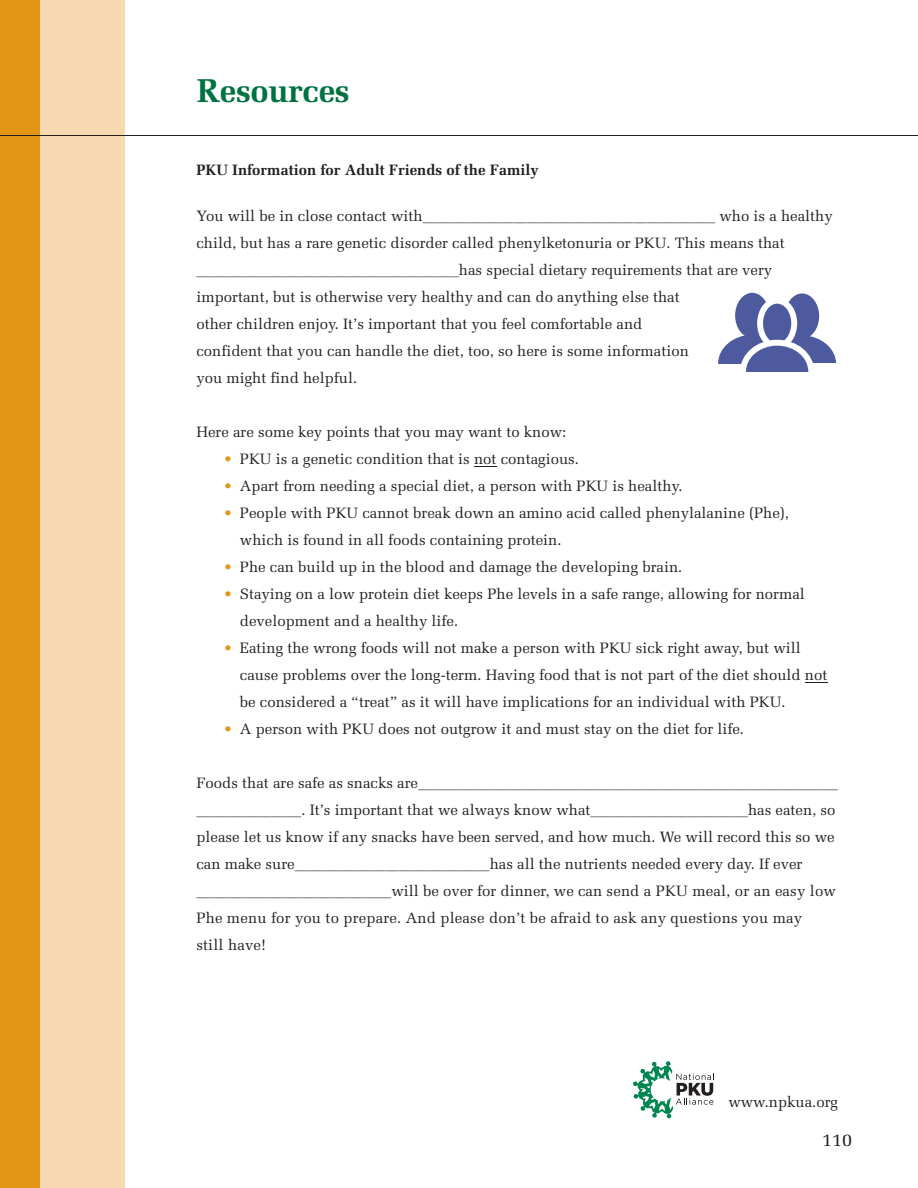
<style>
.page{position:relative;width:918px;height:1188px;background:#fff}
.page>*{position:absolute;margin:0;border:0;box-sizing:border-box;transform-origin:0 0}
.t1{font:700 33px "Melior LT Std";letter-spacing:-.01em;color:#007240}
.t2{font:18px "Melior";color:#231f20}
.t3{font:15px/27px "Melior";color:#231f20}
.t4{font:700 15px "Melior LT Std";color:#231f20}
.s1{color:#e29616}
</style>
<div class="page">
<div style="left:0;top:0;width:40px;height:1188px;background:#e29616"></div>
<div style="left:40px;top:0;width:85px;height:1188px;background:#f6d9b1"></div>
<svg style="left:474px;top:466px;width:23px;height:1px"></svg>
<svg style="left:805px;top:682px;width:22px;height:1px"></svg>
<hr style="left:0;top:135px;width:918px;height:1px;background:#231f20">
<div style="left:785px;top:293px;width:34px;height:46px;background:#4d5a9e;border-radius:50%"></div>
<div style="left:735px;top:293px;width:34px;height:45px;background:#4d5a9e;border-radius:50%"></div>
<div style="left:760px;top:301px;width:34px;height:45px;background:#4d5a9e;border-radius:50%"></div>
<div style="left:757px;top:298px;width:40px;height:51px;border:6px solid #fff;border-radius:50%"></div>
<svg style="left:718px;top:335px;width:118px;height:37px"></svg>
<div style="left:812px;top:363px;width:38px;height:19px;background:#fff"></div>
<div style="left:706px;top:364px;width:38px;height:18px;background:#fff"></div>
<svg style="left:633px;top:1061px;width:81px;height:57px"></svg>
<h1 class="t1" style="left:196px;top:71px;width:155px">Resources</h1>
<p class="t4" style="left:196px;top:161px;width:344px">PKU Information for Adult Friends of the Family</p>
<p class="t3" style="left:196px;top:202px;width:638px">You will be in close contact with_______________________________________ who is a healthy child, but has a rare genetic disorder called phenylketonuria or PKU. This means that ___________________________________has special dietary requirements that are very important, but is otherwise very healthy and can do anything else that<br>other children enjoy. It’s important that you feel comfortable and<br>confident that you can handle the diet, too, so here is some information<br>you might find helpful.</p>
<p class="t3" style="left:196px;top:418px;width:372px">Here are some key points that you may want to know:</p>
<p class="t3" style="left:223px;top:445px;width:357px"><span class="s1">•</span> PKU is a genetic condition that is not contagious.</p>
<p class="t3" style="left:223px;top:472px;width:461px"><span class="s1">•</span> Apart from needing a special diet, a person with PKU is healthy.</p>
<p class="t3" style="left:240px;top:499px;width:551px;text-indent:-16px"><span class="s1">•</span> People with PKU cannot break down an amino acid called phenylalanine (Phe), which is found in all foods containing protein.</p>
<p class="t3" style="left:223px;top:553px;width:461px"><span class="s1">•</span> Phe can build up in the blood and damage the developing brain.</p>
<p class="t3" style="left:240px;top:580px;width:566px;text-indent:-16px"><span class="s1">•</span> Staying on a low protein diet keeps Phe levels in a safe range, allowing for normal development and a healthy life.</p>
<p class="t3" style="left:240px;top:634px;width:589px;text-indent:-16px"><span class="s1">•</span> Eating the wrong foods will not make a person with PKU sick right away, but will cause problems over the long-term. Having food that is not part of the diet should not be considered a “treat” as it will have implications for an individual with PKU.</p>
<p class="t3" style="left:223px;top:715px;width:522px"><span class="s1">•</span> A person with PKU does not outgrow it and must stay on the diet for life.</p>
<p class="t3" style="left:196px;top:769px;width:643px">Foods that are safe as snacks are________________________________________________________ ______________. It’s important that we always know what_____________________has eaten, so please let us know if any snacks have been served, and how much. We will record this so we can make sure__________________________has all the nutrients needed every day. If ever __________________________will be over for dinner, we can send a PKU meal, or an easy low Phe menu for you to prepare. And please don’t be afraid to ask any questions you may<br>still have!</p>
<p class="t3" style="left:728px;top:1088px;width:111px">www.npkua.org</p>
<p class="t2" style="left:822px;top:1128px;width:32px">110</p>
</div>
